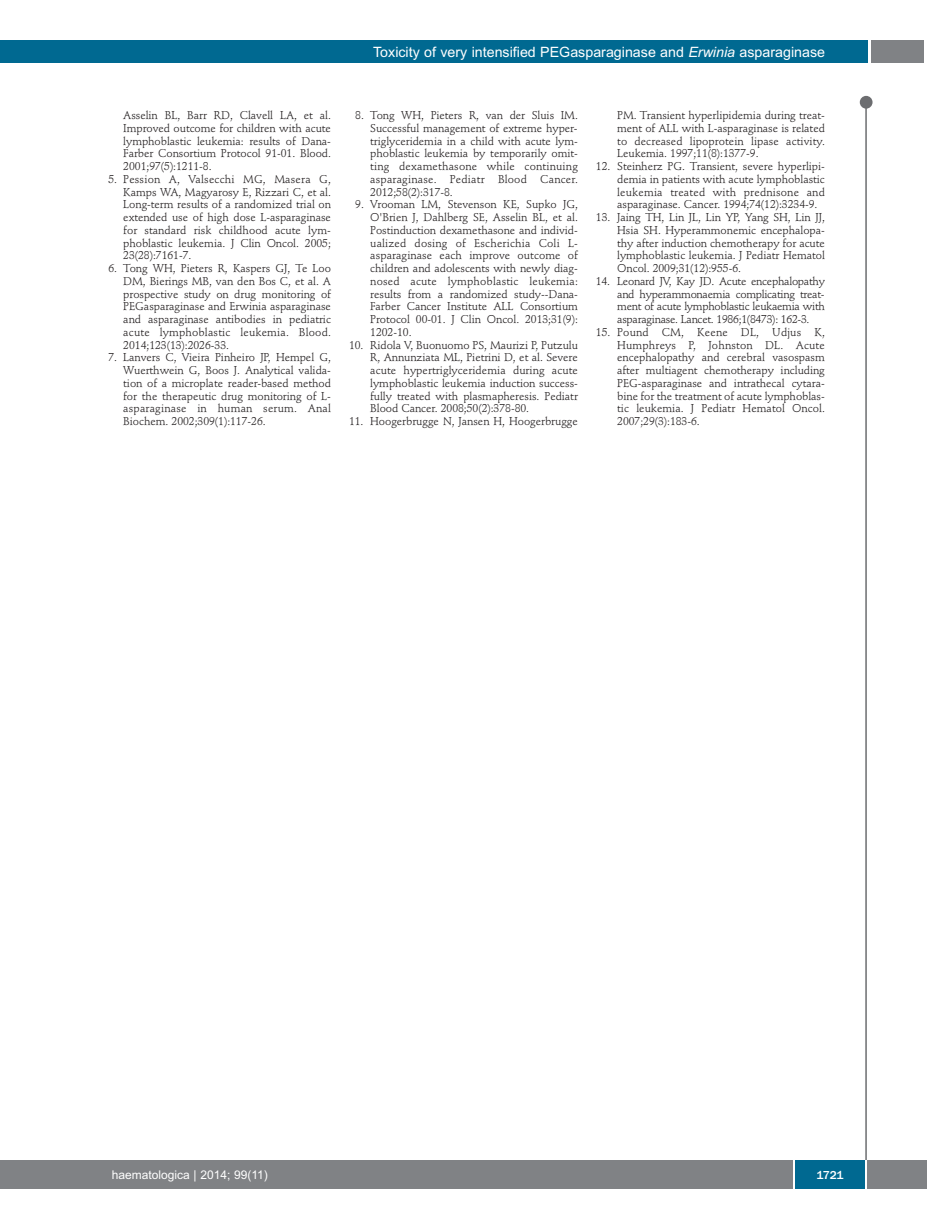
<style>
.page{position:relative;width:927px;height:1225px;background:#fff}
.page>*{position:absolute;margin:0;border:0;box-sizing:border-box;transform-origin:0 0}
.t1{font:14.25px "Arial";color:#fff}
.t2{font:12px "Arial";color:#fff}
.t3{font:500 12px "Franklin Gothic";color:#fff}
.t4{font:11.25px/12.8px "Stempel Schneidler";letter-spacing:-.005em;color:#231f20;text-align:justify}
.s1{font-style:italic}
</style>
<div class="page">
<div style="left:860px;top:96px;width:12px;height:13px;background:#6c6d70;border-radius:50%"></div>
<hr style="left:865px;top:98px;width:2px;height:1062px;background:#6c6d70">
<div style="left:871px;top:40px;width:52px;height:22px;background:#808285"></div>
<div style="left:18px;top:40px;width:849px;height:22px;background:#006991"></div>
<div style="left:17px;top:1160px;width:910px;height:28px;background:#808285"></div>
<div style="left:795px;top:1160px;width:70px;height:28px;background:#006991"></div>
<hr style="left:793px;top:1160px;width:2px;height:28px;background:#fff">
<hr style="left:865px;top:1160px;width:2px;height:28px;background:#fff">
<div style="left:0;top:40px;width:19px;height:22px;background:#006991"></div>
<div style="left:0;top:1160px;width:18px;height:28px;background:#808285"></div>
<p class="t1" style="left:373px;top:44px;width:453px">Toxicity of very intensified PEGasparaginase and <span class="s1">Erwinia</span> asparaginase</p>
<p class="t4" style="left:123px;top:110px;width:209px">Asselin BL, Barr RD, Clavell LA, et al.<br>Improved outcome for children with acute lymphoblastic leukemia: results of Dana-Farber Consortium Protocol 91-01. Blood.<br>2001;97(5):1211-8.</p>
<p class="t4" style="left:123px;top:174px;width:209px;text-indent:-15px">5. Pession A, Valsecchi MG, Masera G, Kamps WA, Magyarosy E, Rizzari C, et al.<br>Long-term results of a randomized trial on extended use of high dose L-asparaginase for standard risk childhood acute lym&shy;phoblastic leukemia. J Clin Oncol. 2005; 23(28):7161-7.</p>
<p class="t4" style="left:123px;top:263px;width:209px;text-indent:-15px">6. Tong WH, Pieters R, Kaspers GJ, Te Loo DM, Bierings MB, van den Bos C, et al. A prospective study on drug monitoring of PEGasparaginase and Erwinia asparaginase and asparaginase antibodies in pediatric acute lymphoblastic leukemia. Blood.<br>2014;123(13):2026-33.</p>
<p class="t4" style="left:123px;top:352px;width:209px;text-indent:-15px">7. Lanvers C, Vieira Pinheiro JP, Hempel G, Wuerthwein G, Boos J. Analytical valida&shy;tion of a microplate reader-based method for the therapeutic drug monitoring of L&shy;asparaginase in human serum. Anal Biochem. 2002;309(1):117-26.</p>
<p class="t4" style="left:370px;top:110px;width:209px;text-indent:-15px">8. Tong WH, Pieters R, van der Sluis IM.<br>Successful management of extreme hyper&shy;triglyceridemia in a child with acute lym&shy;phoblastic leukemia by temporarily omit&shy;ting dexamethasone while continuing asparaginase. Pediatr Blood Cancer.<br>2012;58(2):317-8.</p>
<p class="t4" style="left:370px;top:199px;width:209px;text-indent:-15px">9. Vrooman LM, Stevenson KE, Supko JG, O'Brien J, Dahlberg SE, Asselin BL, et al.<br>Postinduction dexamethasone and individ&shy;ualized dosing of Escherichia Coli L&shy;asparaginase each improve outcome of children and adolescents with newly diag&shy;nosed acute lymphoblastic leukemia: results from a randomized study--Dana-Farber Cancer Institute ALL Consortium Protocol 00-01. J Clin Oncol. 2013;31(9):<br>1202-10.</p>
<p class="t4" style="left:370px;top:339px;width:209px;text-indent:-21px">10. Ridola V, Buonuomo PS, Maurizi P, Putzulu R, Annunziata ML, Pietrini D, et al. Severe acute hypertriglyceridemia during acute lymphoblastic leukemia induction success&shy;fully treated with plasmapheresis. Pediatr Blood Cancer. 2008;50(2):378-80.</p>
<p class="t4" style="left:349px;top:416px;width:230px">11. Hoogerbrugge N, Jansen H, Hoogerbrugge</p>
<p class="t4" style="left:617px;top:110px;width:209px">PM. Transient hyperlipidemia during treat&shy;ment of ALL with L-asparaginase is related to decreased lipoprotein lipase activity.<br>Leukemia. 1997;11(8):1377-9.</p>
<p class="t4" style="left:617px;top:161px;width:209px;text-indent:-21px">12. Steinherz PG. Transient, severe hyperlipi&shy;demia in patients with acute lymphoblastic leukemia treated with prednisone and asparaginase. Cancer. 1994;74(12):3234-9.</p>
<p class="t4" style="left:617px;top:212px;width:209px;text-indent:-21px">13. Jaing TH, Lin JL, Lin YP, Yang SH, Lin JJ, Hsia SH. Hyperammonemic encephalopa&shy;thy after induction chemotherapy for acute lymphoblastic leukemia. J Pediatr Hematol Oncol. 2009;31(12):955-6.</p>
<p class="t4" style="left:617px;top:276px;width:209px;text-indent:-21px">14. Leonard JV, Kay JD. Acute encephalopathy and hyperammonaemia complicating treat&shy;ment of acute lymphoblastic leukaemia with asparaginase. Lancet. 1986;1(8473): 162-3.</p>
<p class="t4" style="left:617px;top:327px;width:209px;text-indent:-21px">15. Pound CM, Keene DL, Udjus K, Humphreys P, Johnston DL. Acute encephalopathy and cerebral vasospasm after multiagent chemotherapy including PEG-asparaginase and intrathecal cytara&shy;bine for the treatment of acute lymphoblas&shy;tic leukemia. J Pediatr Hematol Oncol.<br>2007;29(3):183-6.</p>
<p class="t2" style="left:112px;top:1167px;width:158px">haematologica | 2014; 99(11)</p>
<p class="t3" style="left:816px;top:1167px;width:29px">1721</p>
</div>
